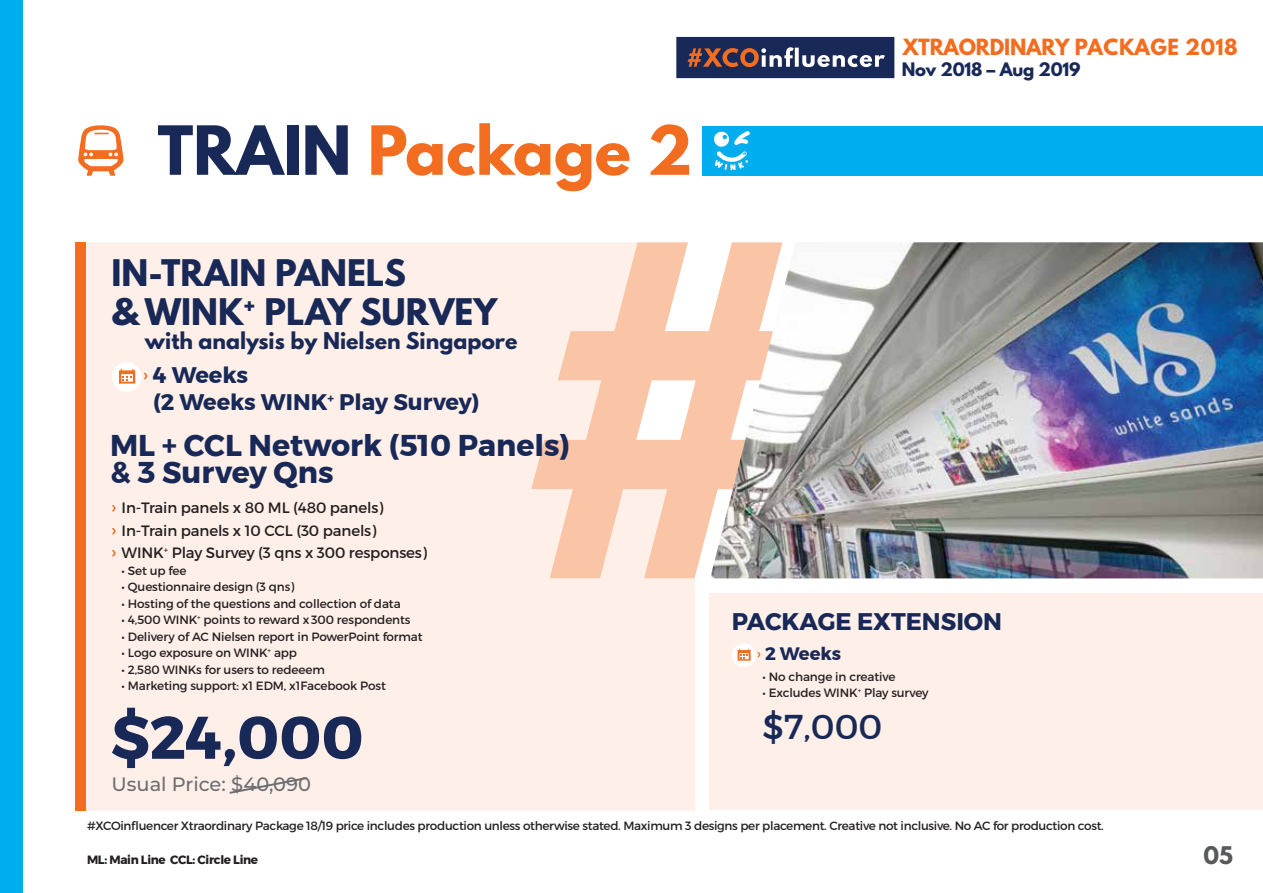
<style>
.page{position:relative;width:1263px;height:893px;background:#fff}
.page>*{position:absolute;margin:0;border:0;box-sizing:border-box;transform-origin:0 0}
.t1{font:700 60px "League Spartan";color:#f36d21}
.t2{font:700 60px "Montserrat";color:#192957}
.t3{font:34.5px "Montserrat";color:#192957}
.t4{font:700 32.55px/39px "League Spartan";color:#192957}
.t5{font:700 30px/27.5px "Montserrat";color:#192957}
.t6{font:700 24px "Montserrat";color:#192957}
.t7{font:700 22.5px/27.5px "Montserrat";color:#192957}
.t8{font:700 21.6px "League Spartan";color:#58595b}
.t9{font:700 20.55px "League Spartan";color:#192957}
.t10{font:700 19.8px "League Spartan";letter-spacing:-.015em;color:#f36d21}
.t11{font:500 19.35px "Montserrat";color:#6d6e71}
.t12{font:700 18px "Montserrat";letter-spacing:-.005em;color:#192957}
.t13{font:700 16.5px "League Spartan";letter-spacing:-.01em;color:#192957}
.t14{font:15px/22.5px "Montserrat";letter-spacing:-.01em;color:#231f20}
.t15{font:12px "Montserrat";letter-spacing:-.01em;color:#231f20}
.t16{font:700 12px "Montserrat";letter-spacing:-.025em;color:#231f20}
.s1{color:#192957}
</style>
<div class="page">
<div style="left:86px;top:242px;width:609px;height:569px;background:#fef0e9"></div>
<div style="left:702px;top:126px;width:561px;height:49px;background:#00aeef"></div>
<div style="left:0;top:0;width:23px;height:893px;background:#00aeef"></div>
<svg style="left:78px;top:125px;width:46px;height:51px"></svg>
<svg style="left:531px;top:242px;width:179px;height:336px;background:#fbd9c6"></svg>
<img style="left:710px;top:242px;width:553px;height:336px">
<svg style="left:676px;top:37px;width:218px;height:41px;background:#3f4363"></svg>
<div style="left:75px;top:242px;width:11px;height:569px;background:#f36d21"></div>
<div style="left:710px;top:593px;width:553px;height:217px;background:#fef0e9"></div>
<svg style="left:714px;top:131px;width:36px;height:39px"></svg>
<div style="left:112px;top:362px;width:30px;height:30px;background:#fff;border-radius:50%"></div>
<svg style="left:144px;top:373px;width:4px;height:6px"></svg>
<svg style="left:119px;top:369px;width:16px;height:15px"></svg>
<svg style="left:227px;top:776px;width:82px;height:19px;background:#efe3dd"></svg>
<div style="left:732px;top:643px;width:24px;height:24px;background:#fff;border-radius:50%"></div>
<svg style="left:757px;top:652px;width:4px;height:5px"></svg>
<svg style="left:737px;top:649px;width:14px;height:12px"></svg>
<svg style="left:112px;top:505px;width:4px;height:6px"></svg>
<svg style="left:112px;top:528px;width:4px;height:6px"></svg>
<svg style="left:112px;top:550px;width:4px;height:6px"></svg>
<h1 class="t1" style="left:158px;top:104px;width:536px"><span class="s1">TRAIN</span> Package 2</h1>
<h3 class="t4" style="left:111px;top:252px;width:387px">IN-TRAIN PANELS<br>&amp; WINK<sup>+</sup> PLAY SURVEY</h3>
<h3 class="t9" style="left:145px;top:325px;width:374px">with analysis by Nielsen Singapore</h3>
<h3 class="t7" style="left:153px;top:361px;width:328px">4 Weeks<br>(2 Weeks WINK<sup>+</sup> Play Survey)</h3>
<h3 class="t5" style="left:110px;top:431px;width:461px">ML + CCL Network (510 Panels) &amp; 3 Survey Qns</h3>
<p class="t14" style="left:122px;top:496px;width:307px">In-Train panels x 80 ML (480 panels)<br>In-Train panels x 10 CCL (30 panels)<br>WINK<sup>+</sup> Play Survey (3 qns x 300 responses)</p>
<p class="t15" style="left:122px;top:563px;width:66px">• Set up fee</p>
<p class="t15" style="left:122px;top:579px;width:174px">• Questionnaire design (3 qns)</p>
<p class="t15" style="left:122px;top:596px;width:281px">• Hosting of the questions and collection of data</p>
<p class="t15" style="left:122px;top:612px;width:290px">• 4,500 WINK<sup>+</sup> points to reward x 300 respondents</p>
<p class="t15" style="left:122px;top:629px;width:303px">• Delivery of AC Nielsen report in PowerPoint format</p>
<p class="t15" style="left:122px;top:645px;width:177px">• Logo exposure on WINK<sup>+</sup> app</p>
<p class="t15" style="left:122px;top:662px;width:205px">• 2,580 WINKs for users to redeeem</p>
<p class="t15" style="left:122px;top:678px;width:266px">• Marketing support: x1 EDM, x1Facebook Post</p>
<h1 class="t2" style="left:111px;top:689px;width:254px">$24,000</h1>
<h3 class="t11" style="left:111px;top:770px;width:201px">Usual Price: $40,090</h3>
<h3 class="t10" style="left:903px;top:31px;width:337px">XTRAORDINARY PACKAGE 2018</h3>
<h3 class="t13" style="left:902px;top:56px;width:180px">Nov 2018 – Aug 2019</h3>
<h3 class="t6" style="left:732px;top:602px;width:272px">PACKAGE EXTENSION</h3>
<h3 class="t12" style="left:765px;top:639px;width:77px">2 Weeks</h3>
<p class="t15" style="left:762px;top:669px;width:134px">• No change in creative</p>
<p class="t15" style="left:762px;top:686px;width:168px">• Excludes WINK<sup>+</sup> Play survey</p>
<h2 class="t3" style="left:762px;top:705px;width:121px">$7,000</h2>
<p class="t15" style="left:87px;top:818px;width:1018px">#XCOinfluencer Xtraordinary Package 18/19 price includes production unless otherwise stated. Maximum 3 designs per placement. Creative not inclusive. No AC for production cost.</p>
<p class="t16" style="left:87px;top:850px;width:173px">ML: Main Line CCL: Circle Line</p>
<h3 class="t8" style="left:1203px;top:838px;width:31px">05</h3>
</div>
